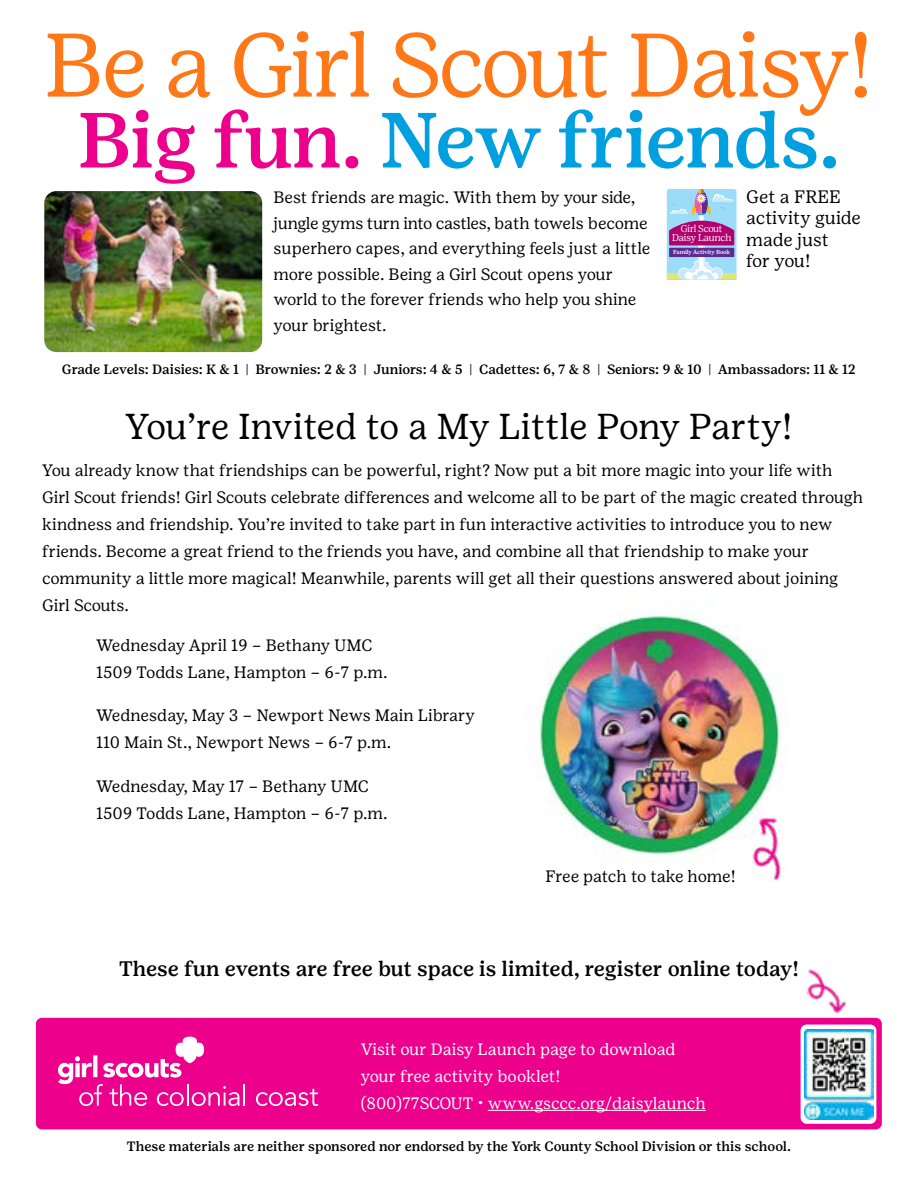
<style>
.page{position:relative;width:918px;height:1188px;background:#fff}
.page>*{position:absolute;margin:0;border:0;box-sizing:border-box;transform-origin:0 0}
.Heading{font:90px "Girl Scout Text";letter-spacing:-.05em;color:#ff7818}
.Heading_2{font:500 78px "Girl Scout Text";letter-spacing:-.025em;color:#009fdf}
.sub-heading{font:36px "Girl Scout Text";letter-spacing:-.015em;color:#000}
.Paragraph_Style_3{font:500 21px "Girl Scout Text";letter-spacing:-.005em;color:#000}
.Paragraph_Style_7{font:18px/21.6px "Girl Scout Text";letter-spacing:-.01em;color:#000}
.Paragraph_Style_2{font:16.5px/27px "Girl Scout Text";letter-spacing:-.01em;color:#000}
.Paragraph_Style_1{font:16.5px/27px "Girl Scout Text";color:#fff}
.Paragraph_Style_4{font:500 13.5px "Girl Scout Text";color:#000}
.Images{font:300 10.05px/8.6px "Girl Scout Display";letter-spacing:-.015em;color:#fff;text-align:center}
.Images-2{font:500 5.85px "Girl Scout Text";letter-spacing:-.02em;color:#fff}
.s1{color:#ec008c}
</style>
<div class="page">
<img style="left:539px;top:600px;width:243px;height:255px">
<img style="left:736px;top:810px;width:48px;height:71px">
<div style="left:36px;top:1018px;width:846px;height:111px;background:#ec008c;border-radius:6px"></div>
<img style="left:44px;top:191px;width:218px;height:161px">
<svg style="left:667px;top:189px;width:70px;height:90px;background:#b0a3cc"></svg>
<div style="left:669px;top:248px;width:65px;height:9px;background:#5c2d91"></div>
<svg style="left:58px;top:1037px;width:182px;height:69px"></svg>
<hr style="left:243px;top:1084px;width:2px;height:22px;background:#fff">
<svg style="left:256px;top:1089px;width:62px;height:17px"></svg>
<div style="left:801px;top:1025px;width:75px;height:99px;background:#fff;border-radius:6px"></div>
<img style="left:804px;top:1029px;width:70px;height:90px">
<hr style="left:488px;top:1110px;width:218px;height:1px;background:#fff">
<img style="left:799px;top:968px;width:50px;height:50px">
<h1 class="Heading" style="left:44px;top:11px;width:832px">Be a Girl Scout Daisy!</h1>
<h2 class="Heading_2" style="left:77px;top:93px;width:765px"><span class="s1">Big fun.</span> New friends.</h2>
<p class="Paragraph_Style_2" style="left:273px;top:185px;width:378px;line-height:25.5px">Best friends are magic. With them by your side, jungle gyms turn into castles, bath towels become superhero capes, and everything feels just a little more possible. Being a Girl Scout opens your world to the forever friends who help you shine your brightest.</p>
<p class="Images" style="left:672px;top:225px;width:61px">Girl Scout<br>Daisy Launch</p>
<p class="Images-2" style="left:673px;top:249px;width:58px">Family Activity Book</p>
<p class="Paragraph_Style_7" style="left:746px;top:185px;width:116px">Get a FREE activity guide made just<br>for you!</p>
<p class="Paragraph_Style_4" style="left:62px;top:361px;width:796px">Grade Levels: Daisies: K &amp; 1 | Brownies: 2 &amp; 3 | Juniors: 4 &amp; 5 | Cadettes: 6, 7 &amp; 8 | Seniors: 9 &amp; 10 | Ambassadors: 11 &amp; 12</p>
<h3 class="sub-heading" style="left:125px;top:404px;width:669px">You’re Invited to a My Little Pony Party!</h3>
<p class="Paragraph_Style_2" style="left:42px;top:457px;width:822px">You already know that friendships can be powerful, right? Now put a bit more magic into your life with Girl Scout friends! Girl Scouts celebrate differences and welcome all to be part of the magic created through kindness and friendship. You’re invited to take part in fun interactive activities to introduce you to new friends. Become a great friend to the friends you have, and combine all that friendship to make your community a little more magical! Meanwhile, parents will get all their questions answered about joining Girl Scouts.</p>
<p class="Paragraph_Style_2" style="left:96px;top:631px;width:293px">Wednesday April 19 – Bethany UMC<br>1509 Todds Lane, Hampton – 6-7 p.m.</p>
<p class="Paragraph_Style_2" style="left:96px;top:702px;width:380px">Wednesday, May 3 – Newport News Main Library<br>110 Main St., Newport News – 6-7 p.m.</p>
<p class="Paragraph_Style_2" style="left:96px;top:772px;width:293px">Wednesday, May 17 – Bethany UMC<br>1509 Todds Lane, Hampton – 6-7 p.m.</p>
<p class="Paragraph_Style_2" style="left:545px;top:862px;width:192px">Free patch to take home!</p>
<p class="Paragraph_Style_3" style="left:119px;top:955px;width:681px">These fun events are free but space is limited, register online today!</p>
<p class="Paragraph_Style_1" style="left:361px;top:1035px;width:316px">Visit our Daisy Launch page to download your free activity booklet!</p>
<p class="Paragraph_Style_1" style="left:361px;top:1089px;width:347px">(800)77SCOUT • www.gsccc.org/daisylaunch</p>
<p class="Paragraph_Style_4" style="left:127px;top:1138px;width:666px">These materials are neither sponsored nor endorsed by the York County School Division or this school.</p>
</div>
